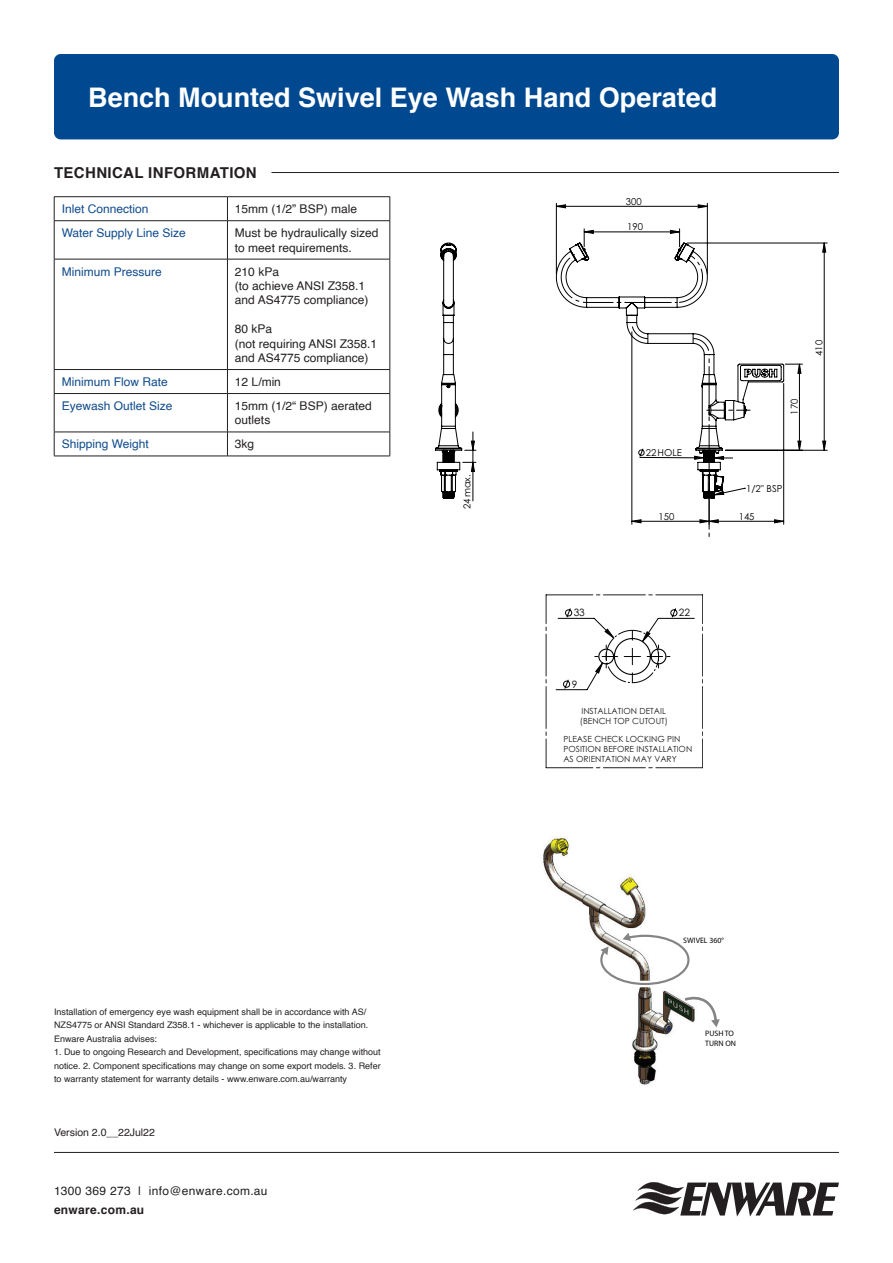
<style>
.page{position:relative;width:893px;height:1263px;background:#fff}
.page>*{position:absolute;margin:0;border:0;box-sizing:border-box;transform-origin:0 0}
.t1{font:700 27px "Helvetica";color:#fff}
.t2{font:700 15px "Helvetica";letter-spacing:.025em;color:#231f20}
.t3{font:12px/14.4px "Helvetica";color:#231f20}
.t4{font:12px "Helvetica";color:#0f4b8d}
.t5{font:12px "Helvetica";letter-spacing:.025em;color:#231f20}
.t6{font:700 12px "Helvetica";letter-spacing:.025em;color:#231f20}
.t7{font:10.5px "Helvetica";color:#231f20}
.t8{font:10.2px "Century Gothic";color:#040503}
.t9{font:9.6px "Century Gothic";color:#000001}
.t10{font:9px/13.5px "Helvetica";color:#231f20}
.t11{font:8.4px/10.2px "Century Gothic";letter-spacing:.005em;color:#231f20}
.t12{font:7.95px/9.4px "Myriad Pro";color:#040503}
</style>
<div class="page">
<div style="left:54px;top:54px;width:785px;height:85px;background:#004990;border-radius:7px"></div>
<svg style="left:584px;top:230px;width:96px;height:3px"></svg>
<svg style="left:556px;top:205px;width:151px;height:3px"></svg>
<svg style="left:472px;top:363px;width:329px;height:174px"></svg>
<svg style="left:823px;top:243px;width:3px;height:207px"></svg>
<svg style="left:435px;top:241px;width:349px;height:258px"></svg>
<img style="left:543px;top:837px;width:152px;height:248px">
<div style="left:638px;top:981px;width:16px;height:6px;background:#fff"></div>
<svg style="left:599px;top:933px;width:92px;height:53px"></svg>
<svg style="left:682px;top:997px;width:38px;height:30px"></svg>
<hr style="left:272px;top:172px;width:567px;height:1px;background:#231f20">
<hr style="left:54px;top:1152px;width:785px;height:1px;background:#231f20">
<hr style="left:54px;top:196px;width:173px;height:1px;background:#231f20">
<svg style="left:54px;top:197px;width:1px;height:23px"></svg>
<hr style="left:227px;top:196px;width:163px;height:1px;background:#231f20">
<svg style="left:227px;top:197px;width:1px;height:23px"></svg>
<svg style="left:390px;top:197px;width:1px;height:24px"></svg>
<hr style="left:54px;top:220px;width:173px;height:1px;background:#231f20">
<hr style="left:54px;top:221px;width:1px;height:38px;background:#231f20">
<hr style="left:227px;top:220px;width:163px;height:1px;background:#231f20">
<hr style="left:227px;top:221px;width:1px;height:38px;background:#231f20">
<hr style="left:390px;top:221px;width:1px;height:38px;background:#231f20">
<hr style="left:54px;top:259px;width:173px;height:1px;background:#231f20">
<hr style="left:54px;top:259px;width:1px;height:110px;background:#231f20">
<hr style="left:227px;top:259px;width:163px;height:1px;background:#231f20">
<hr style="left:227px;top:259px;width:1px;height:110px;background:#231f20">
<hr style="left:390px;top:259px;width:1px;height:110px;background:#231f20">
<hr style="left:54px;top:369px;width:173px;height:1px;background:#231f20">
<svg style="left:54px;top:370px;width:1px;height:23px"></svg>
<hr style="left:227px;top:369px;width:163px;height:1px;background:#231f20">
<svg style="left:227px;top:370px;width:1px;height:23px"></svg>
<svg style="left:390px;top:370px;width:1px;height:23px"></svg>
<hr style="left:54px;top:393px;width:173px;height:1px;background:#231f20">
<hr style="left:54px;top:394px;width:1px;height:38px;background:#231f20">
<hr style="left:227px;top:393px;width:163px;height:1px;background:#231f20">
<hr style="left:227px;top:394px;width:1px;height:38px;background:#231f20">
<hr style="left:390px;top:394px;width:1px;height:38px;background:#231f20">
<hr style="left:54px;top:432px;width:173px;height:1px;background:#231f20">
<svg style="left:54px;top:432px;width:1px;height:24px"></svg>
<hr style="left:227px;top:432px;width:163px;height:1px;background:#231f20">
<svg style="left:227px;top:432px;width:1px;height:24px"></svg>
<svg style="left:390px;top:432px;width:1px;height:24px"></svg>
<hr style="left:54px;top:456px;width:173px;height:1px;background:#231f20">
<hr style="left:227px;top:456px;width:163px;height:1px;background:#231f20">
<svg style="left:633px;top:1182px;width:206px;height:34px"></svg>
<svg style="left:546px;top:596px;width:1px;height:34px"></svg>
<hr style="left:546px;top:634px;width:1px;height:42px;background:#231f20">
<hr style="left:546px;top:686px;width:1px;height:42px;background:#231f20">
<svg style="left:546px;top:732px;width:1px;height:35px"></svg>
<hr style="left:546px;top:595px;width:47px;height:1px;background:#231f20">
<hr style="left:603px;top:595px;width:42px;height:1px;background:#231f20">
<hr style="left:656px;top:595px;width:47px;height:1px;background:#231f20">
<hr style="left:546px;top:767px;width:47px;height:1px;background:#231f20">
<hr style="left:603px;top:767px;width:42px;height:1px;background:#231f20">
<hr style="left:656px;top:767px;width:47px;height:1px;background:#231f20">
<svg style="left:702px;top:596px;width:1px;height:34px"></svg>
<hr style="left:702px;top:634px;width:1px;height:42px;background:#231f20">
<hr style="left:702px;top:686px;width:1px;height:42px;background:#231f20">
<svg style="left:702px;top:732px;width:1px;height:35px"></svg>
<svg style="left:556px;top:608px;width:139px;height:82px"></svg>
<p class="t1" style="left:88px;top:76px;width:631px">Bench Mounted Swivel Eye Wash Hand Operated</p>
<p class="t2" style="left:54px;top:160px;width:204px">TECHNICAL INFORMATION</p>
<p class="t4" style="left:62px;top:200px;width:88px">Inlet Connection</p>
<p class="t3" style="left:235px;top:202px;width:124px">15mm (1/2” BSP) male</p>
<p class="t4" style="left:62px;top:224px;width:126px">Water Supply Line Size</p>
<p class="t3" style="left:235px;top:226px;width:145px">Must be hydraulically sized to meet requirements.</p>
<p class="t4" style="left:62px;top:262px;width:102px">Minimum Pressure</p>
<p class="t3" style="left:235px;top:265px;width:46px">210 kPa</p>
<p class="t3" style="left:235px;top:279px;width:135px">(to achieve ANSI Z358.1 and AS4775 compliance)</p>
<p class="t3" style="left:235px;top:322px;width:39px">80 kPa</p>
<p class="t3" style="left:235px;top:337px;width:144px">(not requiring ANSI Z358.1 and AS4775 compliance)</p>
<p class="t4" style="left:62px;top:373px;width:108px">Minimum Flow Rate</p>
<p class="t3" style="left:235px;top:375px;width:48px">12 L/min</p>
<p class="t4" style="left:62px;top:397px;width:112px">Eyewash Outlet Size</p>
<p class="t3" style="left:235px;top:399px;width:138px">15mm (1/2“ BSP) aerated outlets</p>
<p class="t4" style="left:62px;top:435px;width:89px">Shipping Weight</p>
<p class="t3" style="left:235px;top:437px;width:21px">3kg</p>
<p class="t9" style="left:460px;top:509px;width:37px;rotate:-90deg">24 max.</p>
<p class="t9" style="left:626px;top:194px;width:17px">300</p>
<p class="t9" style="left:627px;top:220px;width:17px">190</p>
<p class="t9" style="left:646px;top:446px;width:38px">22 HOLE</p>
<p class="t9" style="left:658px;top:509px;width:17px">150</p>
<p class="t9" style="left:787px;top:414px;width:17px;rotate:-90deg">170</p>
<p class="t9" style="left:812px;top:356px;width:17px;rotate:-90deg">410</p>
<p class="t9" style="left:746px;top:482px;width:38px">1/2" BSP</p>
<p class="t9" style="left:739px;top:509px;width:17px">145</p>
<p class="t8" style="left:574px;top:605px;width:13px">33</p>
<p class="t8" style="left:572px;top:677px;width:7px">9</p>
<p class="t8" style="left:679px;top:605px;width:13px">22</p>
<p class="t11" style="left:580px;top:706px;width:90px">INSTALLATION DETAIL (BENCH TOP CUTOUT)</p>
<p class="t11" style="left:563px;top:733px;width:130px">PLEASE CHECK LOCKING PIN<br>POSITION BEFORE INSTALLATION<br>AS ORIENTATION MAY VARY</p>
<p class="t10" style="left:54px;top:1005px;width:316px">Installation of emergency eye wash equipment shall be in accordance with AS/<br>NZS4775 or ANSI Standard Z358.1 - whichever is applicable to the installation.<br>Enware Australia advises:</p>
<p class="t10" style="left:54px;top:1045px;width:328px;text-align:justify">1. Due to ongoing Research and Development, specifications may change without notice. 2. Component specifications may change on some export models. 3. Refer to warranty statement for warranty details - www.enware.com.au/warranty</p>
<p class="t7" style="left:54px;top:1124px;width:102px">Version 2.0__22Jul22</p>
<p class="t5" style="left:54px;top:1182px;width:215px">1300 369 273 | info@enware.com.au</p>
<p class="t6" style="left:54px;top:1200px;width:92px">enware.com.au</p>
<p class="t12" style="left:683px;top:935px;width:42px">SWIVEL 360°</p>
<p class="t12" style="left:705px;top:1029px;width:32px">PUSH TO<br>TURN ON</p>
</div>
